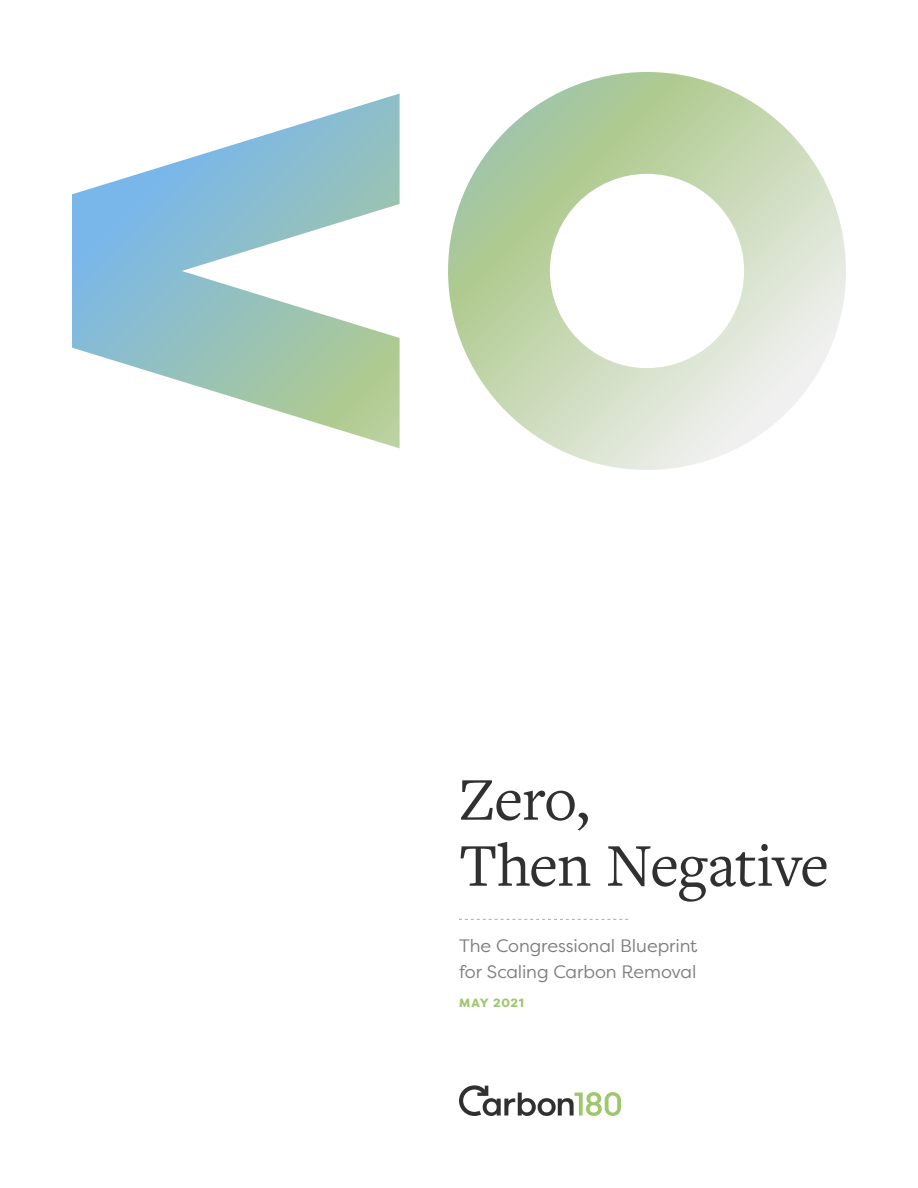
<style>
.page{position:relative;width:918px;height:1188px;background:#fff}
.page>*{position:absolute;margin:0;border:0;box-sizing:border-box;transform-origin:0 0}
.t1{font:63px/66px "Freight Text Pro";letter-spacing:-.015em;color:#303030}
.t2{font:18px/25.5px "Filson Pro";letter-spacing:-.005em;color:#7d7d7d}
.t3{font:800 12px "Filson Pro";letter-spacing:.06em;color:#9ec76e}
</style>
<div class="page">
<svg style="left:459px;top:1085px;width:162px;height:31px"></svg>
<svg style="left:72px;top:94px;width:328px;height:354px"></svg>
<svg style="left:448px;top:72px;width:398px;height:398px"></svg>
<svg style="left:459px;top:919px;width:169px;height:1px"></svg>
<h1 class="t1" style="left:459px;top:764px;width:372px">Zero,<br>Then Negative</h1>
<p class="t2" style="left:459px;top:933px;width:240px">The Congressional Blueprint for Scaling Carbon Removal</p>
<p class="t3" style="left:459px;top:996px;width:66px">MAY 2021</p>
</div>
